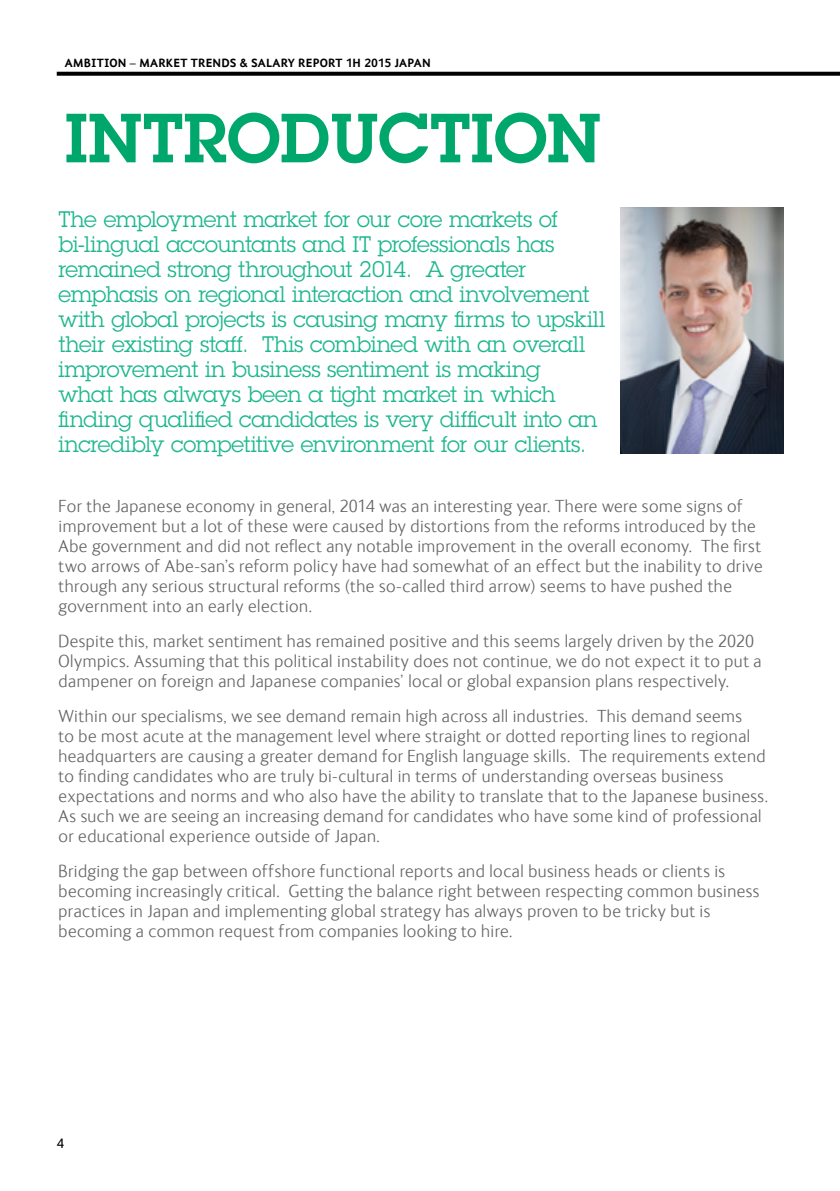
<style>
.page{position:relative;width:840px;height:1191px;background:#fff}
.page>*{position:absolute;margin:0;border:0;box-sizing:border-box;transform-origin:0 0}
.t1{font:600 68px "Lubalin Graph Std";color:#00a76d}
.t2{font:22px/25px "Lubalin Graph Std";letter-spacing:-.015em;color:#1cb78d}
.t3{font:300 18px/20px "FS Ingrid";letter-spacing:.025em;color:#636466}
.t4{font:14px "FS Ingrid";color:#000}
.t5{font:700 12px "FS Ingrid";letter-spacing:.02em;color:#000}
</style>
<div class="page">
<svg style="left:57px;top:72px;width:782px;height:4px;background:#111"></svg>
<img style="left:620px;top:207px;width:162px;height:247px">
<p class="t5" style="left:65px;top:55px;width:367px">AMBITION – MARKET TRENDS &amp; SALARY REPORT 1H 2015 JAPAN</p>
<h1 class="t1" style="left:65px;top:93px;width:72px">INTROD</h1>
<h1 class="t1" style="left:330px;top:93px;width:93px">UCTION</h1>
<p class="t2" style="left:58px;top:206px;width:548px">The employment market for our core markets of bi-lingual accountants and IT professionals has remained strong throughout 2014. A greater emphasis on regional interaction and involvement with global projects is causing many firms to upskill their existing staff. This combined with an overall improvement in business sentiment is making<br>what has always been a tight market in which finding qualified candidates is very difficult into an incredibly competitive environment for our clients.</p>
<p class="t3" style="left:58px;top:495px;width:705px">For the Japanese economy in general, 2014 was an interesting year. There were some signs of improvement but a lot of these were caused by distortions from the reforms introduced by the Abe government and did not reflect any notable improvement in the overall economy. The first two arrows of Abe-san’s reform policy have had somewhat of an effect but the inability to drive through any serious structural reforms (the so-called third arrow) seems to have pushed the government into an early election.</p>
<p class="t3" style="left:58px;top:630px;width:704px">Despite this, market sentiment has remained positive and this seems largely driven by the 2020<br>Olympics. Assuming that this political instability does not continue, we do not expect it to put a dampener on foreign and Japanese companies’ local or global expansion plans respectively.</p>
<p class="t3" style="left:58px;top:705px;width:710px">Within our specialisms, we see demand remain high across all industries. This demand seems<br>to be most acute at the management level where straight or dotted reporting lines to regional headquarters are causing a greater demand for English language skills. The requirements extend to finding candidates who are truly bi-cultural in terms of understanding overseas business expectations and norms and who also have the ability to translate that to the Japanese business.<br>As such we are seeing an increasing demand for candidates who have some kind of professional or educational experience outside of Japan.</p>
<p class="t3" style="left:58px;top:860px;width:702px">Bridging the gap between offshore functional reports and local business heads or clients is becoming increasingly critical. Getting the balance right between respecting common business practices in Japan and implementing global strategy has always proven to be tricky but is becoming a common request from companies looking to hire.</p>
<p class="t4" style="left:57px;top:1134px;width:9px">4</p>
</div>
